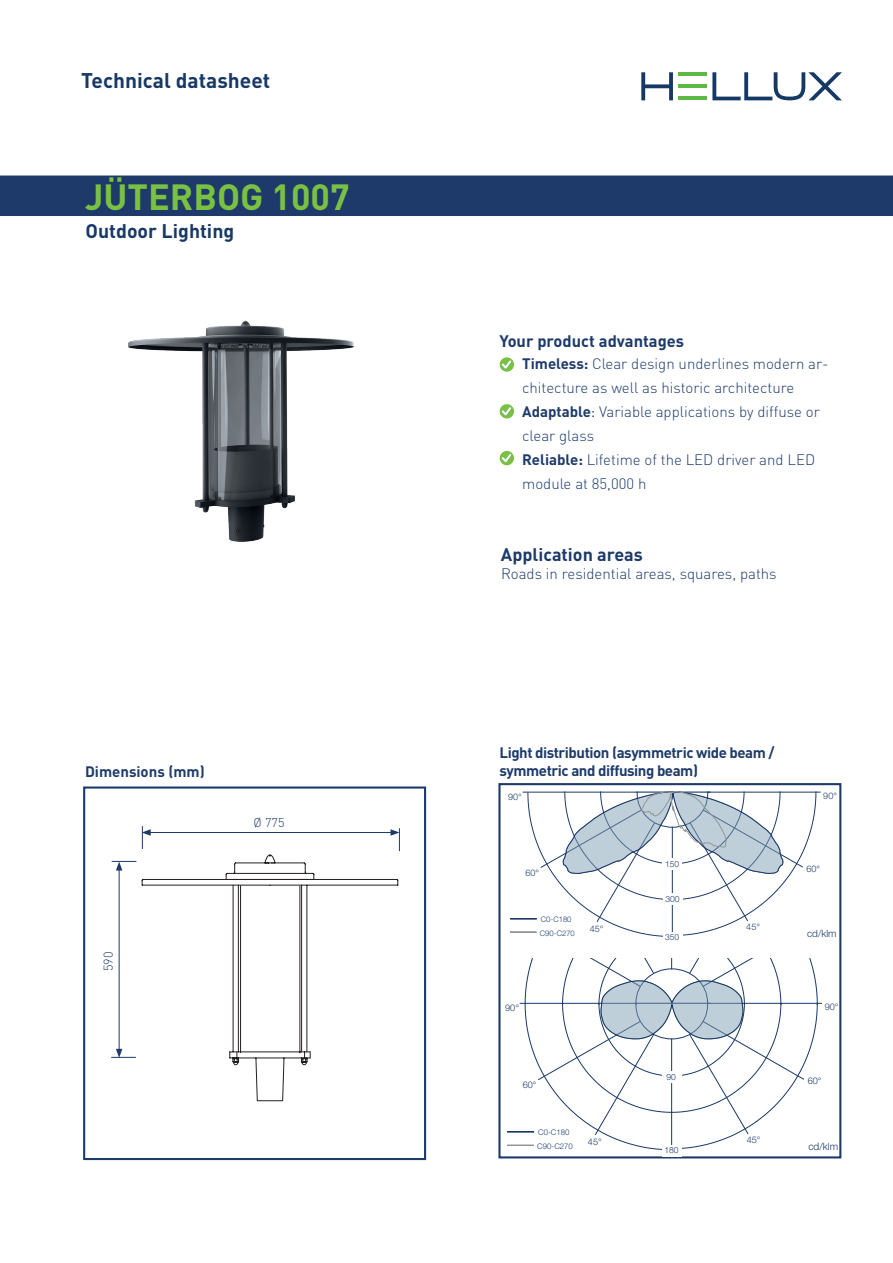
<style>
.page{position:relative;width:893px;height:1263px;background:#fff}
.page>*{position:absolute;margin:0;border:0;box-sizing:border-box;transform-origin:0 0}
.t1{font:700 36px "DIN Pro";color:#7ac142}
.t2{font:700 21px "DIN Pro";color:#183865}
.t3{font:700 19.5px "DIN Pro";color:#183865}
.t4{font:700 18px "DIN Pro";color:#1d3a6a}
.t5{font:700 16.5px "DIN Pro";color:#1d3a6a}
.t6{font:300 15px/24px "DIN Pro";color:#1d3a6a}
.t7{font:700 15px/18px "DIN Pro";letter-spacing:-.03em;color:#1d3a6a}
.t8{font:700 15px "DIN Pro";color:#1d3a6a}
.t9{font:300 12.6px "DIN Pro";color:#1d3a6a}
.t10{font:300 10.2px "Helvetica Neue LT Std";color:#193868}
.t11{font:300 10.05px "Helvetica Neue LT Std";color:#1d3a6a}
.t12{font:300 9.15px "Helvetica Neue LT Std";color:#193868}
.t13{font:300 9px "Helvetica Neue LT Std";color:#1d3a6a}
.t14{font:300 8.55px "Helvetica Neue LT Std";color:#193868}
.t15{font:300 8.4px "Helvetica Neue LT Std";color:#1d3a6a}
.t16{font:300 7.8px/13.8px "Helvetica Neue LT Std";color:#193868}
.t17{font:300 7.65px/13.5px "Helvetica Neue LT Std";color:#1d3a6a}
.s1{font-weight:700}
.s2{font-weight:400}
</style>
<div class="page">
<div style="left:0;top:176px;width:893px;height:40px;background:#1d3a6a"></div>
<svg style="left:641px;top:72px;width:32px;height:28px"></svg>
<svg style="left:712px;top:72px;width:130px;height:28px"></svg>
<hr style="left:679px;top:72px;width:28px;height:4px;background:#5eb846">
<hr style="left:679px;top:84px;width:28px;height:4px;background:#5eb846">
<hr style="left:679px;top:97px;width:28px;height:3px;background:#5eb846">
<svg style="left:500px;top:357px;width:14px;height:15px"></svg>
<svg style="left:502px;top:360px;width:10px;height:9px"></svg>
<div style="left:500px;top:404px;width:14px;height:14px;background:#7bc042;border-radius:50%"></div>
<svg style="left:502px;top:407px;width:10px;height:9px"></svg>
<div style="left:500px;top:451px;width:14px;height:14px;background:#7bc042;border-radius:50%"></div>
<svg style="left:502px;top:454px;width:10px;height:8px"></svg>
<img style="left:128px;top:320px;width:226px;height:222px">
<hr style="left:708px;top:792px;width:112px;height:1px;background:#1d3a6a">
<svg style="left:510px;top:791px;width:306px;height:146px"></svg>
<div style="left:498px;top:783px;width:343px;height:375px;border:2px solid #1d3a6a"></div>
<div style="left:83px;top:786px;width:343px;height:374px;border:2px solid #1d3a6a"></div>
<hr style="left:119px;top:868px;width:1px;height:183px;background:#1d3a6a">
<svg style="left:112px;top:861px;width:24px;height:9px"></svg>
<svg style="left:111px;top:1049px;width:25px;height:9px"></svg>
<hr style="left:148px;top:832px;width:245px;height:1px;background:#1d3a6a">
<svg style="left:390px;top:828px;width:10px;height:23px"></svg>
<svg style="left:142px;top:826px;width:9px;height:23px"></svg>
<svg style="left:235px;top:1065px;width:70px;height:36px"></svg>
<svg style="left:142px;top:855px;width:256px;height:210px"></svg>
<hr style="left:708px;top:1003px;width:113px;height:1px;background:#193868">
<div style="left:662px;top:1145px;width:20px;height:12px;background:#fff"></div>
<svg style="left:507px;top:959px;width:311px;height:191px"></svg>
<h2 class="t2" style="left:81px;top:66px;width:191px">Technical datasheet</h2>
<h1 class="t1" style="left:85px;top:172px;width:266px">JÜTERBOG 1007</h1>
<h3 class="t3" style="left:86px;top:218px;width:150px">Outdoor Lighting</h3>
<p class="t8" style="left:85px;top:761px;width:121px">Dimensions (mm)</p>
<p class="t9" style="left:100px;top:971px;width:21px;rotate:-90deg">590</p>
<p class="t9" style="left:254px;top:814px;width:33px">Ø 775</p>
<p class="t5" style="left:500px;top:330px;width:186px">Your product advantages</p>
<p class="t6" style="left:522px;top:351px;width:308px"><span class="s1">Timeless:</span> Clear design underlines modern ar&shy;chitecture as well as historic architecture <span class="s1">Adaptable</span><span class="s2">:</span> Variable applications by diffuse or clear glass<br><span class="s1">Reliable:</span> Lifetime of the LED driver and LED module at 85,000 h</p>
<p class="t4" style="left:501px;top:542px;width:143px">Application areas</p>
<p class="t6" style="left:501px;top:561px;width:277px">Roads in residential areas, squares, paths</p>
<p class="t7" style="left:500px;top:743px;width:276px">Light distribution (asymmetric wide beam / symmetric and diffusing beam)</p>
<p class="t13" style="left:508px;top:791px;width:15px">90°</p>
<p class="t13" style="left:823px;top:790px;width:15px">90°</p>
<p class="t13" style="left:526px;top:867px;width:15px">60°</p>
<p class="t17" style="left:540px;top:912px;width:36px">C0-C180<br>C90-C270</p>
<p class="t15" style="left:665px;top:859px;width:16px">150</p>
<p class="t15" style="left:665px;top:894px;width:16px">300</p>
<p class="t13" style="left:590px;top:923px;width:15px">45°</p>
<p class="t13" style="left:746px;top:921px;width:15px">45°</p>
<p class="t15" style="left:665px;top:932px;width:16px">350</p>
<p class="t13" style="left:807px;top:863px;width:15px">60°</p>
<p class="t11" style="left:807px;top:927px;width:31px">cd/klm</p>
<p class="t12" style="left:505px;top:1002px;width:15px">90°</p>
<p class="t12" style="left:825px;top:1001px;width:15px">90°</p>
<p class="t12" style="left:523px;top:1079px;width:15px">60°</p>
<p class="t14" style="left:666px;top:1072px;width:11px">90</p>
<p class="t16" style="left:537px;top:1125px;width:37px">C0-C180<br>C90-C270</p>
<p class="t12" style="left:588px;top:1136px;width:15px">45°</p>
<p class="t12" style="left:747px;top:1134px;width:15px">45°</p>
<p class="t14" style="left:664px;top:1145px;width:16px">180</p>
<p class="t12" style="left:808px;top:1075px;width:15px">60°</p>
<p class="t10" style="left:808px;top:1140px;width:31px">cd/klm</p>
</div>
